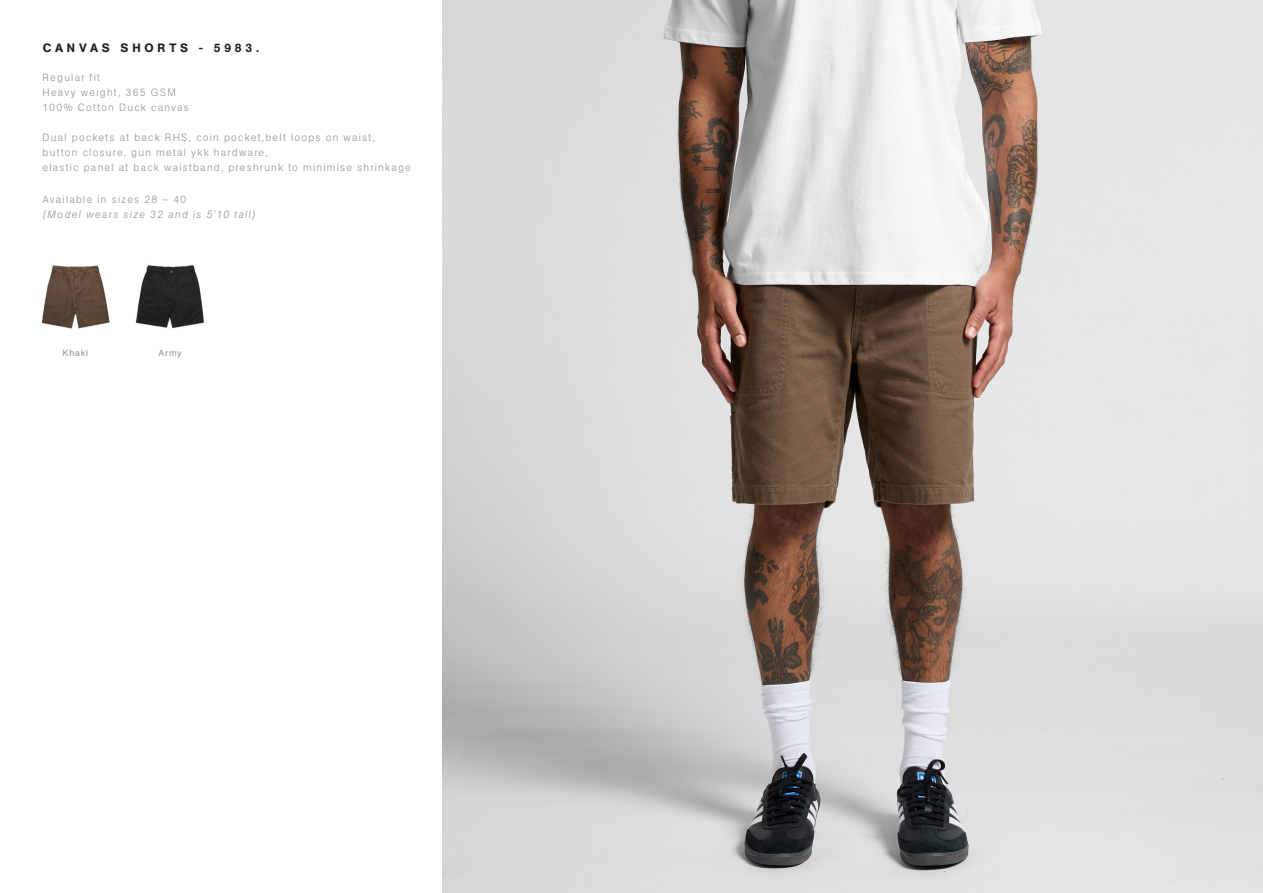
<style>
.page{position:relative;width:1263px;height:893px;background:#fff}
.page>*{position:absolute;margin:0;border:0;box-sizing:border-box;transform-origin:0 0}
.t1{font:500 12px "AG Book Pro";letter-spacing:.325em;color:#231f20}
.t2{font:300 10.5px/15px "AG Book Pro";letter-spacing:.115em;color:#939598}
.t3{font:italic 300 10.5px/15px "AG Book Pro";letter-spacing:.125em;color:#939598}
.t4{font:9px "AG Book Pro";letter-spacing:.08em;color:#939598}
.s1{font-style:normal}
</style>
<div class="page">
<img style="left:442px;top:0;width:821px;height:893px">
<img style="left:41px;top:265px;width:69px;height:64px">
<img style="left:135px;top:265px;width:69px;height:64px">
<p class="t1" style="left:43px;top:40px;width:218px">CANVAS SHORTS - 5983.</p>
<p class="t2" style="left:43px;top:69px;width:135px">Regular fit<br>Heavy weight, 365 GSM</p>
<p class="t2" style="left:43px;top:99px;width:148px">100% Cotton Duck canvas</p>
<p class="t2" style="left:43px;top:129px;width:334px">Dual pockets at back RHS, coin pocket,belt loops on waist, button closure, gun metal ykk hardware,</p>
<p class="t2" style="left:43px;top:159px;width:370px">elastic panel at back waistband, preshrunk to minimise shrinkage</p>
<p class="t3" style="left:43px;top:191px;width:214px"><span class="s1">Available in sizes 28 – 40<br></span>(Model wears size 32 and is 5’10 tall)</p>
<p class="t4" style="left:63px;top:347px;width:27px">Khaki</p>
<p class="t4" style="left:158px;top:347px;width:25px">Army</p>
</div>
